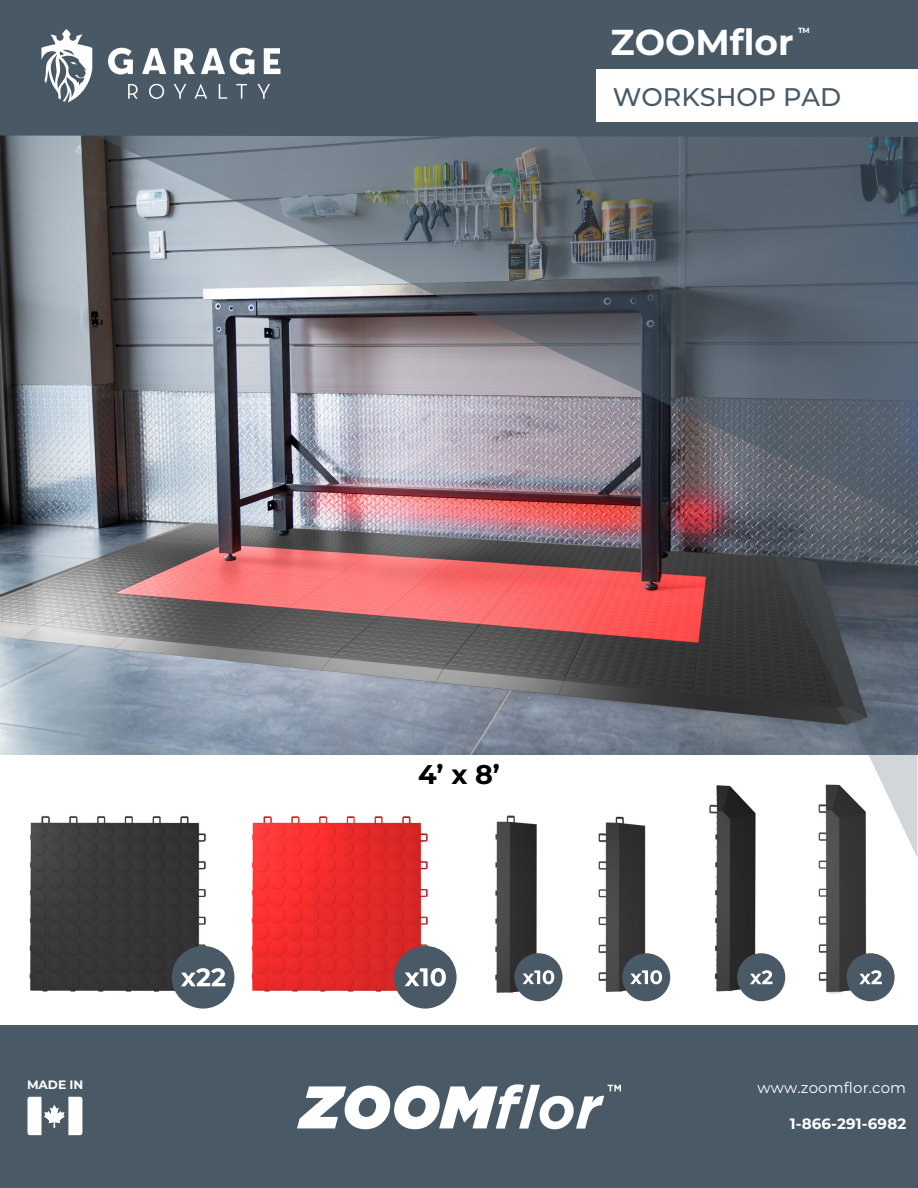
<style>
.page{position:relative;width:918px;height:1188px;background:#fff}
.page>*{position:absolute;margin:0;border:0;box-sizing:border-box;transform-origin:0 0}
.t1{font:700 36px "Montserrat";color:#fff}
.t2{font:700 27px "Montserrat";color:#000200}
.t3{font:500 25.5px "Montserrat";color:#495965}
.t4{font:15px "Montserrat";letter-spacing:.01em;color:#fff}
.t5{font:700 15px "Montserrat";letter-spacing:.01em;color:#fff}
.t6{font:700 12.15px "Montserrat";color:#fff}
.t7{font:700 7.5px "Montserrat";color:#fff}
</style>
<div class="page">
<img style="left:0;top:531px;width:918px;height:224px">
<img style="left:0;top:137px;width:918px;height:394px">
<svg style="left:568px;top:137px;width:349px;height:720px;background:#6b6971"></svg>
<div style="left:0;top:0;width:918px;height:137px;background:#485865"></div>
<svg style="left:41px;top:29px;width:51px;height:74px"></svg>
<svg style="left:108px;top:48px;width:25px;height:27px"></svg>
<svg style="left:142px;top:48px;width:24px;height:26px"></svg>
<svg style="left:174px;top:48px;width:21px;height:26px"></svg>
<svg style="left:201px;top:48px;width:53px;height:27px"></svg>
<svg style="left:264px;top:48px;width:16px;height:26px"></svg>
<svg style="left:128px;top:84px;width:10px;height:15px"></svg>
<svg style="left:149px;top:84px;width:15px;height:15px"></svg>
<svg style="left:174px;top:84px;width:12px;height:15px"></svg>
<svg style="left:195px;top:84px;width:12px;height:15px"></svg>
<svg style="left:219px;top:84px;width:8px;height:15px"></svg>
<svg style="left:236px;top:84px;width:11px;height:15px"></svg>
<svg style="left:257px;top:84px;width:13px;height:15px"></svg>
<div style="left:596px;top:69px;width:322px;height:53px;background:#fff"></div>
<div style="left:0;top:1026px;width:918px;height:162px;background:#495965"></div>
<svg style="left:27px;top:1097px;width:55px;height:38px"></svg>
<svg style="left:297px;top:1084px;width:324px;height:45px"></svg>
<img style="left:29px;top:816px;width:177px;height:180px">
<img style="left:495px;top:815px;width:46px;height:187px">
<div style="left:172px;top:946px;width:62px;height:63px;background:#495965;border-radius:50%"></div>
<svg style="left:181px;top:968px;width:44px;height:18px"></svg>
<img style="left:592px;top:814px;width:55px;height:182px">
<img style="left:251px;top:816px;width:177px;height:180px">
<div style="left:394px;top:946px;width:63px;height:63px;background:#495965;border-radius:50%"></div>
<img style="left:811px;top:778px;width:67px;height:219px">
<img style="left:700px;top:776px;width:68px;height:224px">
<svg style="left:405px;top:968px;width:41px;height:18px"></svg>
<div style="left:514px;top:953px;width:49px;height:48px;background:#495965;border-radius:50%"></div>
<svg style="left:523px;top:970px;width:31px;height:14px"></svg>
<div style="left:737px;top:953px;width:48px;height:48px;background:#495965;border-radius:50%"></div>
<svg style="left:750px;top:970px;width:23px;height:14px"></svg>
<div style="left:847px;top:953px;width:48px;height:48px;background:#495965;border-radius:50%"></div>
<svg style="left:859px;top:970px;width:23px;height:14px"></svg>
<div style="left:622px;top:953px;width:48px;height:48px;background:#495965;border-radius:50%"></div>
<svg style="left:630px;top:970px;width:32px;height:14px"></svg>
<p class="t7" style="left:798px;top:25px;width:13px">TM</p>
<h1 class="t1" style="left:611px;top:16px;width:185px">ZOOMflor</h1>
<h3 class="t3" style="left:613px;top:80px;width:230px">WORKSHOP PAD</h3>
<h2 class="t2" style="left:418px;top:755px;width:83px">4’ x 8’</h2>
<p class="t6" style="left:27px;top:1076px;width:58px">MADE IN</p>
<p class="t4" style="left:758px;top:1078px;width:150px">www.zoomflor.com</p>
<p class="t5" style="left:790px;top:1113px;width:118px">1-866-291-6982</p>
</div>
